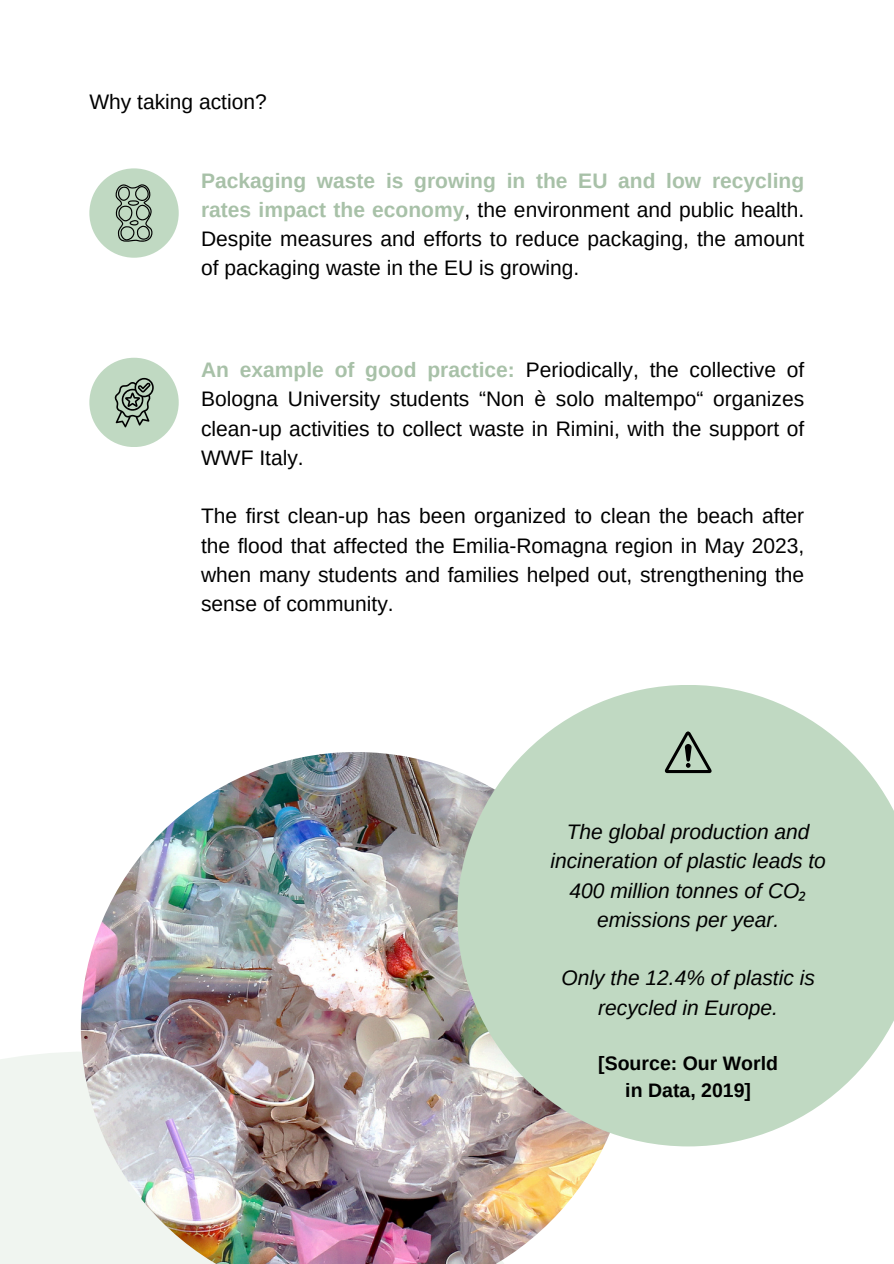
<style>
.page{position:relative;width:894px;height:1264px;background:#fff}
.page>*{position:absolute;margin:0;border:0;box-sizing:border-box;transform-origin:0 0}
.t1{font:21px/29.2px "Arimo";color:#000;text-align:justify}
.t2{font:italic 21px/29.2px "Arimo";color:#000;text-align:center}
.t3{font:700 19.5px/27px "Arimo";color:#000;text-align:center}
.s1{font-weight:700;color:#a8c1a8}
.s2{font-family:"Noto Sans"}
</style>
<div class="page">
<div style="left:89px;top:168px;width:90px;height:90px;background:#c0d9c2;border-radius:50%"></div>
<div style="left:89px;top:358px;width:90px;height:89px;background:#c0d9c2;border-radius:50%"></div>
<div style="left:0;top:1051px;width:601px;height:212px;background:#f0f5f0"></div>
<img style="left:81px;top:752px;width:523px;height:511px">
<svg style="left:457px;top:685px;width:436px;height:461px;background:#c7dac7"></svg>
<svg style="left:664px;top:731px;width:47px;height:42px;background:#8fa290"></svg>
<svg style="left:114px;top:378px;width:40px;height:49px"></svg>
<svg style="left:115px;top:184px;width:37px;height:58px"></svg>
<p class="t1" style="left:89px;top:87px;width:179px">Why taking action?</p>
<p class="t1" style="left:201px;top:166px;width:604px"><span class="s1">Packaging waste is growing in the EU and low recycling rates impact the economy</span>, the environment and public health.<br>Despite measures and efforts to reduce packaging, the amount of packaging waste in the EU is growing.</p>
<p class="t1" style="left:201px;top:355px;width:604px"><span class="s1">An example of good practice:</span> Periodically, the collective of Bologna University students “Non è solo maltempo“ organizes clean-up activities to collect waste in Rimini, with the support of WWF Italy.</p>
<p class="t1" style="left:201px;top:501px;width:604px">The first clean-up has been organized to clean the beach after the flood that affected the Emilia-Romagna region in May 2023, when many students and families helped out, strengthening the sense of community.</p>
<p class="t2" style="left:550px;top:817px;width:277px">The global production and incineration of plastic leads to<br>400 million tonnes of CO<span class="s2">₂ </span>emissions per year.</p>
<p class="t2" style="left:561px;top:963px;width:255px">Only the 12.4% of plastic is recycled in Europe.</p>
<p class="t3" style="left:598px;top:1049px;width:181px">[Source: Our World in Data, 2019]</p>
</div>
